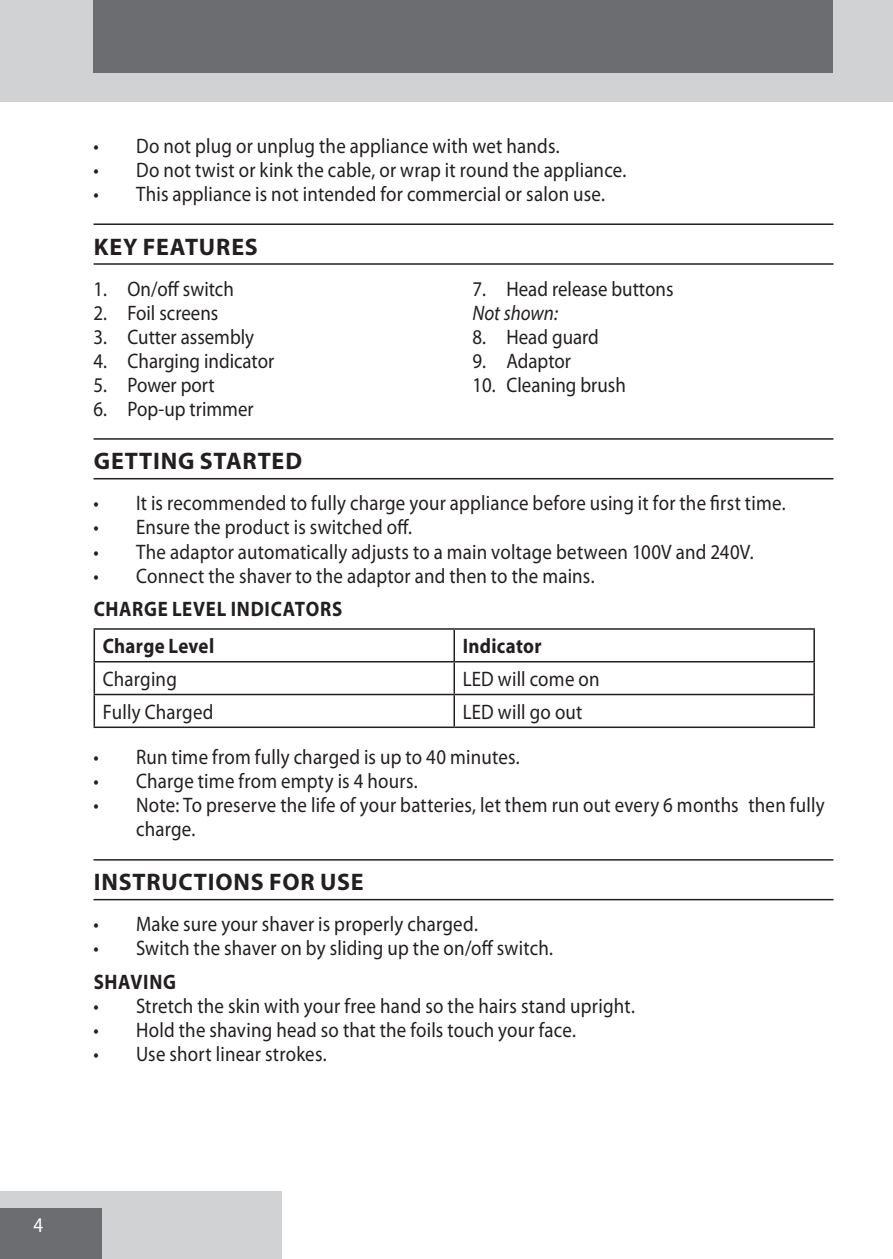
<style>
.page{position:relative;width:893px;height:1259px;background:#fff}
.page>*{position:absolute;margin:0;border:0;box-sizing:border-box;transform-origin:0 0}
.t1{font:700 24px "Myriad Pro";letter-spacing:.035em;color:#231f20}
.default{font:21px/24px "Myriad Pro";letter-spacing:.01em;color:#231f20;scale:.9 1}
.default-2{font:700 21px "Myriad Pro";letter-spacing:.03em;color:#231f20;scale:.9 1}
.Parts{font:italic 21px "Myriad Pro";color:#231f20;scale:.9 1}
.t2{font:21px "Myriad Pro";color:#fff;scale:.9 1}
</style>
<div class="page">
<div style="left:0;top:0;width:893px;height:102px;background:#d1d2d4"></div>
<div style="left:0;top:1191px;width:282px;height:68px;background:#d1d2d4"></div>
<div style="left:0;top:1208px;width:102px;height:51px;background:#6c6d70"></div>
<div style="left:94px;top:0;width:739px;height:73px;background:#6c6d70"></div>
<hr style="left:94px;top:223px;width:739px;height:2px;background:#231f20">
<hr style="left:94px;top:263px;width:739px;height:2px;background:#231f20">
<hr style="left:94px;top:438px;width:739px;height:2px;background:#231f20">
<hr style="left:94px;top:478px;width:739px;height:1px;background:#231f20">
<hr style="left:94px;top:859px;width:739px;height:1px;background:#231f20">
<hr style="left:94px;top:899px;width:739px;height:1px;background:#231f20">
<hr style="left:94px;top:628px;width:360px;height:2px;background:#231f20">
<hr style="left:94px;top:630px;width:1px;height:31px;background:#231f20">
<hr style="left:454px;top:628px;width:361px;height:2px;background:#231f20">
<hr style="left:453px;top:630px;width:2px;height:31px;background:#231f20">
<hr style="left:813px;top:630px;width:2px;height:31px;background:#231f20">
<hr style="left:94px;top:661px;width:360px;height:1px;background:#231f20">
<hr style="left:94px;top:662px;width:1px;height:32px;background:#231f20">
<hr style="left:454px;top:661px;width:361px;height:1px;background:#231f20">
<hr style="left:453px;top:662px;width:2px;height:32px;background:#231f20">
<hr style="left:813px;top:662px;width:2px;height:32px;background:#231f20">
<hr style="left:94px;top:694px;width:360px;height:1px;background:#231f20">
<hr style="left:94px;top:695px;width:1px;height:31px;background:#231f20">
<hr style="left:454px;top:694px;width:361px;height:1px;background:#231f20">
<hr style="left:453px;top:695px;width:2px;height:31px;background:#231f20">
<hr style="left:813px;top:695px;width:2px;height:31px;background:#231f20">
<hr style="left:94px;top:726px;width:360px;height:2px;background:#231f20">
<hr style="left:454px;top:726px;width:361px;height:2px;background:#231f20">
<p class="default" style="left:94px;top:133px;width:519px">• Do not plug or unplug the appliance with wet hands.</p>
<p class="default" style="left:94px;top:157px;width:594px">• Do not twist or kink the cable, or wrap it round the appliance.</p>
<p class="default" style="left:94px;top:181px;width:570px">• This appliance is not intended for commercial or salon use.</p>
<p class="t1" style="left:94px;top:231px;width:166px">KEY FEATURES</p>
<p class="default" style="left:94px;top:276px;width:157px">1. On/off switch</p>
<p class="default" style="left:94px;top:300px;width:140px">2. Foil screens</p>
<p class="default" style="left:94px;top:324px;width:180px">3. Cutter assembly</p>
<p class="default" style="left:94px;top:348px;width:202px">4. Charging indicator</p>
<p class="default" style="left:94px;top:372px;width:136px">5. Power port</p>
<p class="default" style="left:94px;top:396px;width:179px">6. Pop-up trimmer</p>
<p class="default" style="left:472px;top:276px;width:225px">7. Head release buttons</p>
<p class="Parts" style="left:472px;top:300px;width:96px">Not shown:</p>
<p class="default" style="left:472px;top:324px;width:142px">8. Head guard</p>
<p class="default" style="left:472px;top:348px;width:111px">9. Adaptor</p>
<p class="default" style="left:472px;top:372px;width:172px">10. Cleaning brush</p>
<p class="t1" style="left:94px;top:446px;width:210px">GETTING STARTED</p>
<p class="default" style="left:94px;top:491px;width:770px">• It is recommended to fully charge your appliance before using it for the first time.</p>
<p class="default" style="left:94px;top:515px;width:355px">• Ensure the product is switched off.</p>
<p class="default" style="left:94px;top:539px;width:735px">• The adaptor automatically adjusts to a main voltage between 100V and 240V.</p>
<p class="default" style="left:94px;top:563px;width:558px">• Connect the shaver to the adaptor and then to the mains.</p>
<p class="default-2" style="left:94px;top:595px;width:278px">CHARGE LEVEL INDICATORS</p>
<p class="default-2" style="left:103px;top:632px;width:125px">Charge Level</p>
<p class="default-2" style="left:463px;top:632px;width:89px">Indicator</p>
<p class="default" style="left:103px;top:666px;width:84px">Charging</p>
<p class="default" style="left:463px;top:666px;width:154px">LED will come on</p>
<p class="default" style="left:103px;top:699px;width:125px">Fully Charged</p>
<p class="default" style="left:463px;top:699px;width:135px">LED will go out</p>
<p class="default" style="left:94px;top:745px;width:475px">• Run time from fully charged is up to 40 minutes.</p>
<p class="default" style="left:94px;top:769px;width:362px">• Charge time from empty is 4 hours.</p>
<p class="default" style="left:136px;top:793px;width:767px;text-indent:-43px">• Note: To preserve the life of your batteries, let them run out every 6 months then fully charge.</p>
<p class="t1" style="left:94px;top:866px;width:271px">INSTRUCTIONS FOR USE</p>
<p class="default" style="left:94px;top:912px;width:429px">• Make sure your shaver is properly charged.</p>
<p class="default" style="left:94px;top:936px;width:512px">• Switch the shaver on by sliding up the on/off switch.</p>
<p class="default-2" style="left:94px;top:968px;width:93px">SHAVING</p>
<p class="default" style="left:94px;top:993px;width:603px">• Stretch the skin with your free hand so the hairs stand upright.</p>
<p class="default" style="left:94px;top:1017px;width:537px">• Hold the shaving head so that the foils touch your face.</p>
<p class="default" style="left:94px;top:1041px;width:261px">• Use short linear strokes.</p>
<p class="t2" style="left:33px;top:1212px;width:12px">4</p>
</div>
